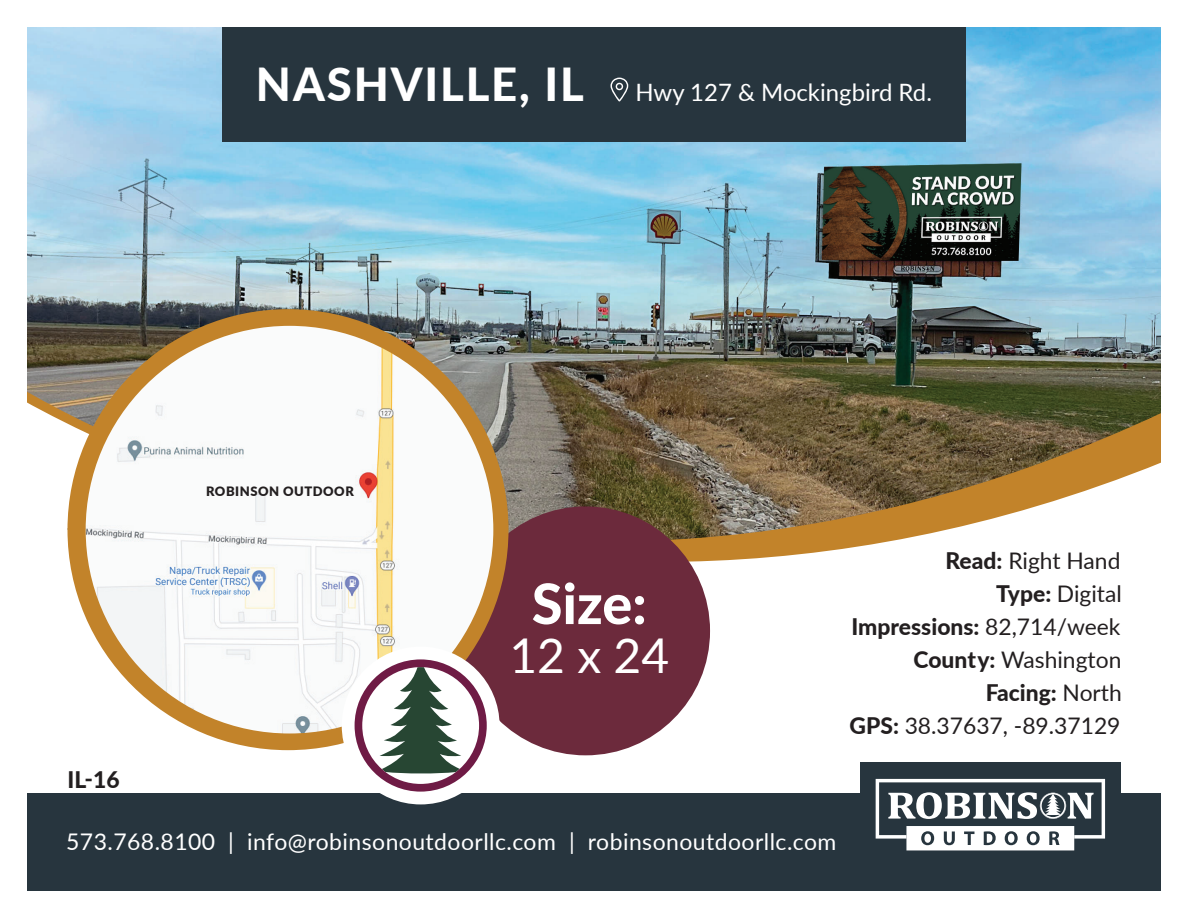
<style>
.page{position:relative;width:1188px;height:918px;background:#fff}
.page>*{position:absolute;margin:0;border:0;box-sizing:border-box;transform-origin:0 0}
.t1{font:800 55.8px "Lato";color:#fff}
.t2{font:48px "Lato";color:#fff}
.t3{font:23.85px "Lato";color:#fff}
.t4{font:22.95px "Lato";letter-spacing:.02em;color:#fff}
.t5{font:22.8px/33.2px "Lato";color:#231f20;text-align:right}
.t6{font:800 22.8px "Lato";color:#231f20}
.t7{font:900 12.9px "Lato";letter-spacing:.04em;color:#231f20}
.s1{font-weight:800;font-size:45.6px}
.s2{font-weight:800}
</style>
<div class="page">
<img style="left:27px;top:27px;width:1134px;height:864px">
<p class="t3" style="left:256px;top:76px;width:678px"><span class="s1">NASHVILLE, IL</span> Hwy 127 &amp; Mockingbird Rd.</p>
<p class="t7" style="left:206px;top:482px;width:149px">ROBINSON OUTDOOR</p>
<p class="t6" style="left:67px;top:762px;width:54px">IL-16</p>
<h1 class="t1" style="left:532px;top:562px;width:117px">Size:</h1>
<h2 class="t2" style="left:509px;top:621px;width:161px">12 x 24</h2>
<p class="t5" style="left:850px;top:543px;width:274px"><span class="s2">Read:</span> Right Hand<br><span class="s2">Type:</span> Digital<br><span class="s2">Impressions:</span> 82,714/week<br><span class="s2">County:</span> Washington<br><span class="s2">Facing:</span> North<br><span class="s2">GPS:</span> 38.37637, -89.37129</p>
<p class="t4" style="left:66px;top:826px;width:772px">573.768.8100 | info@robinsonoutdoorllc.com | robinsonoutdoorllc.com</p>
</div>
